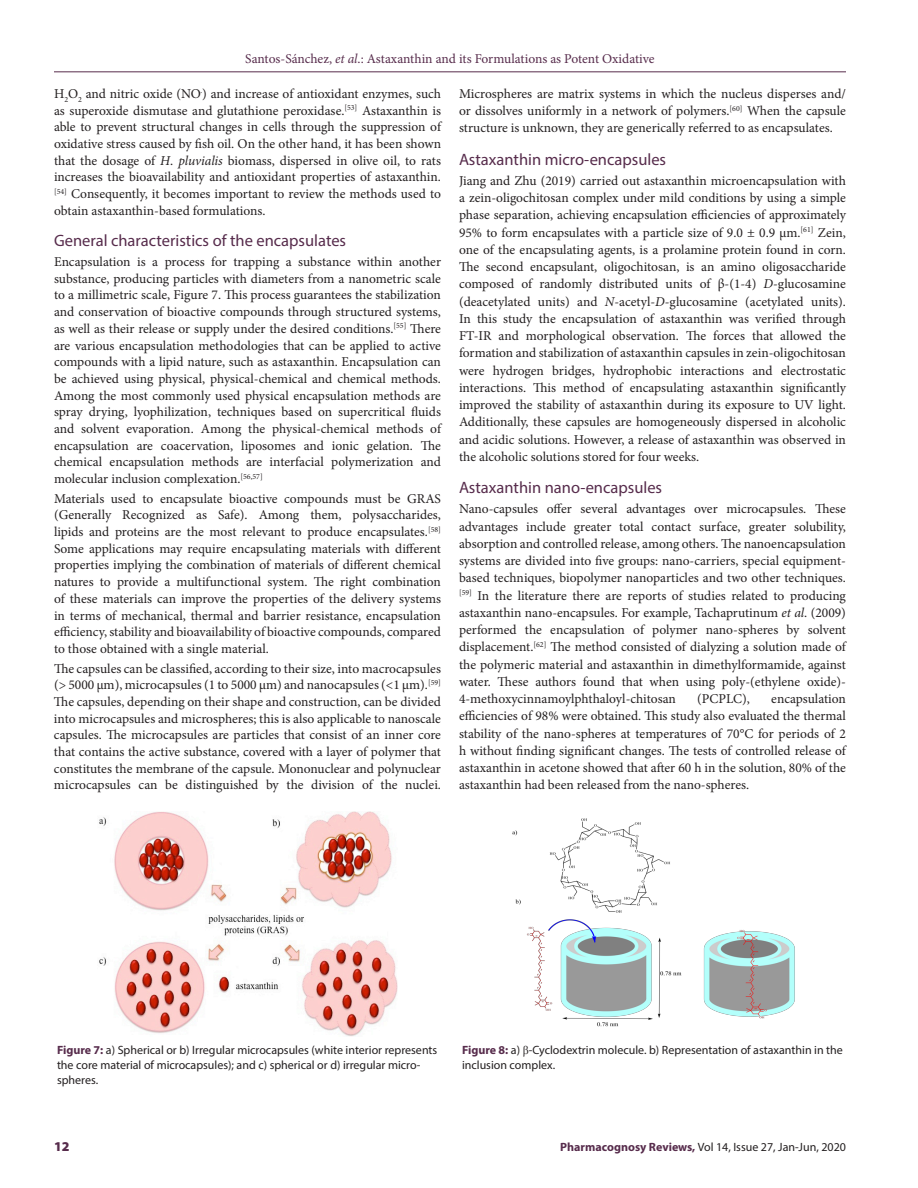
<style>
.page{position:relative;width:918px;height:1188px;background:#fff}
.page>*{position:absolute;margin:0;border:0;box-sizing:border-box;transform-origin:0 0}
._2_HD{font:16.5px "Myriad Pro";color:#572c4c}
.TXT{font:13.5px/16.6px "Minion Pro";color:#231f20;text-align:justify}
.t1{font:13.5px "Minion Pro";letter-spacing:-.005em;color:#572c4c}
.t2{font:900 13.5px "Myriad Pro";color:#572c4c}
.FIG_CAP{font:12px/15px "Myriad Pro";color:#231f20}
.s1{font-style:italic}
.s2{font-weight:700;color:#572c4c}
</style>
<div class="page">
<hr style="left:54px;top:72px;width:792px;height:1px;background:#572c4c">
<img style="left:99px;top:812px;width:298px;height:225px">
<img style="left:512px;top:818px;width:283px;height:209px">
<p class="t1" style="left:245px;top:50px;width:411px">Santos-Sánchez, <span class="s1">et al</span>.: Astaxanthin and its Formulations as Potent Oxidative</p>
<p class="TXT" style="left:54px;top:85px;width:389px">H<sub>2</sub>O<sub>2</sub> and nitric oxide (NO<sup>.</sup>) and increase of antioxidant enzymes, such as superoxide dismutase and glutathione peroxidase.<sup>[53]</sup> Astaxanthin is able to prevent structural changes in cells through the suppression of oxidative stress caused by fish oil. On the other hand, it has been shown that the dosage of <span class="s1">H</span>. <span class="s1">pluvialis</span> biomass, dispersed in olive oil, to rats increases the bioavailability and antioxidant properties of astaxanthin. <sup>[54]</sup> Consequently, it becomes important to review the methods used to obtain astaxanthin-based formulations.</p>
<p class="_2_HD" style="left:54px;top:231px;width:294px">General characteristics of the encapsulates</p>
<p class="TXT" style="left:54px;top:254px;width:389px">Encapsulation is a process for trapping a substance within another substance, producing particles with diameters from a nanometric scale to a millimetric scale, Figure 7. This process guarantees the stabilization and conservation of bioactive compounds through structured systems, as well as their release or supply under the desired conditions.<sup>[55]</sup> There are various encapsulation methodologies that can be applied to active compounds with a lipid nature, such as astaxanthin. Encapsulation can be achieved using physical, physical-chemical and chemical methods.<br>Among the most commonly used physical encapsulation methods are spray drying, lyophilization, techniques based on supercritical fluids and solvent evaporation. Among the physical-chemical methods of encapsulation are coacervation, liposomes and ionic gelation. The chemical encapsulation methods are interfacial polymerization and molecular inclusion complexation.<sup>[56,57]</sup></p>
<p class="TXT" style="left:54px;top:490px;width:389px">Materials used to encapsulate bioactive compounds must be GRAS (Generally Recognized as Safe). Among them, polysaccharides, lipids and proteins are the most relevant to produce encapsulates.<sup>[58] </sup>Some applications may require encapsulating materials with different properties implying the combination of materials of different chemical natures to provide a multifunctional system. The right combination of these materials can improve the properties of the delivery systems in terms of mechanical, thermal and barrier resistance, encapsulation efficiency, stability and bioavailability of bioactive compounds, compared to those obtained with a single material.</p>
<p class="TXT" style="left:54px;top:660px;width:389px">The capsules can be classified, according to their size, into macrocapsules (&gt; 5000 µm), microcapsules (1 to 5000 µm) and nanocapsules (&lt;1 µm).<sup>[59] </sup>The capsules, depending on their shape and construction, can be divided into microcapsules and microspheres; this is also applicable to nanoscale capsules. The microcapsules are particles that consist of an inner core that contains the active substance, covered with a layer of polymer that constitutes the membrane of the capsule. Mononuclear and polynuclear microcapsules can be distinguished by the division of the nuclei.</p>
<p class="TXT" style="left:459px;top:85px;width:389px;line-height:17.2px">Microspheres are matrix systems in which the nucleus disperses and/ or dissolves uniformly in a network of polymers.<sup>[60]</sup> When the capsule structure is unknown, they are generically referred to as encapsulates.</p>
<p class="_2_HD" style="left:459px;top:149px;width:209px">Astaxanthin micro-encapsules</p>
<p class="TXT" style="left:459px;top:172px;width:389px;line-height:17.2px">Jiang and Zhu (2019) carried out astaxanthin microencapsulation with a zein-oligochitosan complex under mild conditions by using a simple phase separation, achieving encapsulation efficiencies of approximately 95% to form encapsulates with a particle size of 9.0 ± 0.9 µm.<sup>[61]</sup> Zein, one of the encapsulating agents, is a prolamine protein found in corn.<br>The second encapsulant, oligochitosan, is an amino oligosaccharide composed of randomly distributed units of β-(1-4) <span class="s1">D</span>-glucosamine (deacetylated units) and <span class="s1">N</span>-acetyl-<span class="s1">D</span>-glucosamine (acetylated units).<br>In this study the encapsulation of astaxanthin was verified through FT-IR and morphological observation. The forces that allowed the formation and stabilization of astaxanthin capsules in zein-oligochitosan were hydrogen bridges, hydrophobic interactions and electrostatic interactions. This method of encapsulating astaxanthin significantly improved the stability of astaxanthin during its exposure to UV light.<br>Additionally, these capsules are homogeneously dispersed in alcoholic and acidic solutions. However, a release of astaxanthin was observed in the alcoholic solutions stored for four weeks.</p>
<p class="_2_HD" style="left:459px;top:477px;width:205px">Astaxanthin nano-encapsules</p>
<p class="TXT" style="left:459px;top:501px;width:389px;line-height:17.2px">Nano-capsules offer several advantages over microcapsules. These advantages include greater total contact surface, greater solubility, absorption and controlled release, among others. The nanoencapsulation systems are divided into five groups: nano-carriers, special equipment&shy;based techniques, biopolymer nanoparticles and two other techniques. <sup>[59]</sup> In the literature there are reports of studies related to producing astaxanthin nano-encapsules. For example, Tachaprutinum <span class="s1">et al</span>. (2009) performed the encapsulation of polymer nano-spheres by solvent displacement.<sup>[62]</sup> The method consisted of dialyzing a solution made of the polymeric material and astaxanthin in dimethylformamide, against water. These authors found that when using poly-(ethylene oxide)- 4-methoxycinnamoylphthaloyl-chitosan</p>
<p class="TXT" style="left:459px;top:690px;width:389px;line-height:17.2px;text-indent:312px">encapsulation efficiencies of 98% were obtained. This study also evaluated the thermal stability of the nano-spheres at temperatures of 70°C for periods of 2 h without finding significant changes. The tests of controlled release of astaxanthin in acetone showed that after 60 h in the solution, 80% of the astaxanthin had been released from the nano-spheres.</p>
<p class="TXT" style="left:697px;top:691px;width:54px">(PCPLC),</p>
<p class="FIG_CAP" style="left:57px;top:1042px;width:382px"><span class="s2">Figure 7:</span> a) Spherical or b) Irregular microcapsules (white interior represents the core material of microcapsules); and c) spherical or d) irregular micro&shy;spheres.</p>
<p class="FIG_CAP" style="left:462px;top:1042px;width:382px"><span class="s2">Figure 8:</span> a) -Cyclodextrin molecule. b) Representation of astaxanthin in the inclusion complex.</p>
<p class="t2" style="left:54px;top:1137px;width:17px">12</p>
<p class="FIG_CAP" style="left:560px;top:1139px;width:287px"><span class="s2">Pharmacognosy Reviews,</span> Vol 14, Issue 27, Jan-Jun, 2020</p>
</div>
